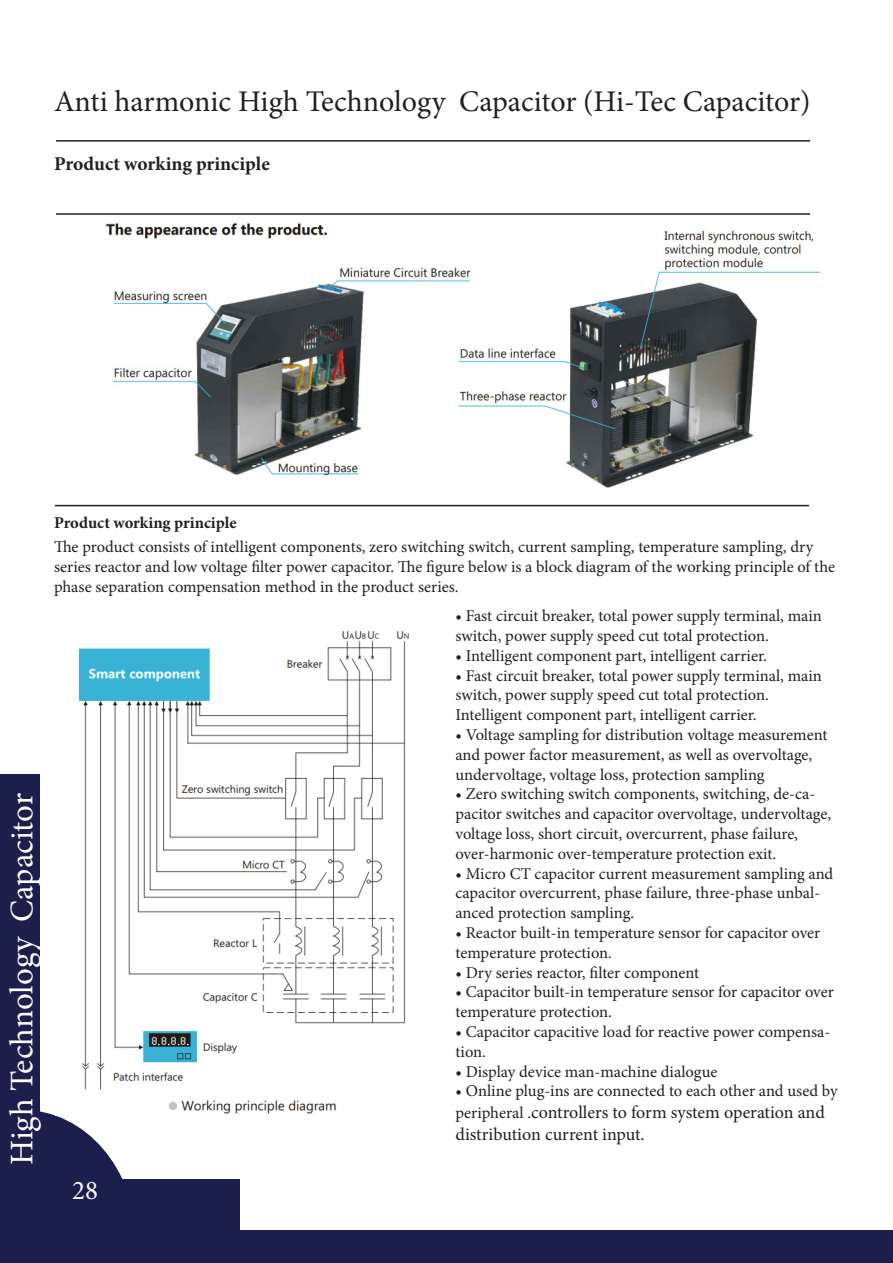
<style>
.page{position:relative;width:893px;height:1263px;background:#fff}
.page>*{position:absolute;margin:0;border:0;box-sizing:border-box;transform-origin:0 0}
.t1{font:33px "Minion Pro";color:#fff}
.t2{font:30px "Minion Pro";letter-spacing:-.005em;color:#231f20}
.t3{font:27px "Minion Pro";color:#fff}
.t4{font:700 19.5px "Minion Pro";color:#231f20}
.t5{font:18px/21.6px "Minion Pro";letter-spacing:-.005em;color:#231f20}
.t6{font:16.5px/19.8px "Minion Pro";letter-spacing:-.005em;color:#231f20}
.t7{font:700 16.5px "Minion Pro";color:#231f20}
.s1{font-size:16.5px}
</style>
<div class="page">
<svg style="left:0;top:1111px;width:123px;height:119px"></svg>
<div style="left:0;top:1230px;width:893px;height:33px;background:#1c1e4c"></div>
<div style="left:0;top:774px;width:40px;height:451px;background:#1c1e4c"></div>
<div style="left:72px;top:1179px;width:168px;height:70px;background:#1c1e4c"></div>
<hr style="left:56px;top:140px;width:754px;height:2px;background:#231f20">
<hr style="left:56px;top:213px;width:754px;height:2px;background:#231f20">
<img style="left:105px;top:223px;width:716px;height:265px">
<hr style="left:55px;top:505px;width:754px;height:1px;background:#231f20">
<img style="left:55px;top:630px;width:354px;height:485px">
<p class="t2" style="left:54px;top:81px;width:758px">Anti harmonic High Technology Capacitor (Hi-Tec Capacitor)</p>
<p class="t4" style="left:54px;top:150px;width:217px">Product working principle</p>
<p class="t1" style="left:0;top:1165px;width:374px;rotate:-90deg">High Technology Capacitor</p>
<p class="t7" style="left:54px;top:511px;width:184px">Product working principle</p>
<p class="t6" style="left:54px;top:537px;width:783px">The product consists of intelligent components, zero switching switch, current sampling, temperature sampling, dry series reactor and low voltage filter power capacitor. The figure below is a block diagram of the working principle of the phase separation compensation method in the product series.</p>
<h3 class="t3" style="left:72px;top:1172px;width:27px">28</h3>
<p class="t6" style="left:455px;top:606px;width:368px">• Fast circuit breaker, total power supply terminal, main switch, power supply speed cut total protection.</p>
<p class="t6" style="left:455px;top:646px;width:313px">• Intelligent component part, intelligent carrier.</p>
<p class="t6" style="left:455px;top:665px;width:368px">• Fast circuit breaker, total power supply terminal, main switch, power supply speed cut total protection.</p>
<p class="t6" style="left:455px;top:705px;width:303px">Intelligent component part, intelligent carrier.</p>
<p class="t6" style="left:455px;top:725px;width:373px">• Voltage sampling for distribution voltage measurement and power factor measurement, as well as overvoltage, undervoltage, voltage loss, protection sampling</p>
<p class="t6" style="left:455px;top:784px;width:377px">• Zero switching switch components, switching, de-ca&shy;pacitor switches and capacitor overvoltage, undervoltage, voltage loss, short circuit, overcurrent, phase failure, over-harmonic over-temperature protection exit.</p>
<p class="t6" style="left:455px;top:863px;width:379px">• Micro CT capacitor current measurement sampling and capacitor overcurrent, phase failure, three-phase unbal&shy;anced protection sampling.</p>
<p class="t6" style="left:455px;top:923px;width:366px">• Reactor built-in temperature sensor for capacitor over temperature protection.</p>
<p class="t6" style="left:455px;top:962px;width:245px">• Dry series reactor, filter component</p>
<p class="t6" style="left:455px;top:982px;width:380px">• Capacitor built-in temperature sensor for capacitor over temperature protection.</p>
<p class="t6" style="left:455px;top:1022px;width:376px">• Capacitor capacitive load for reactive power compensa&shy;tion.</p>
<p class="t6" style="left:455px;top:1061px;width:263px">• Display device man-machine dialogue</p>
<p class="t6" style="left:455px;top:1081px;width:384px">• Online plug-ins are connected to each other and used by</p>
<p class="t5" style="left:455px;top:1101px;width:371px"><span class="s1">peripheral .</span>controllers to form system operation and distribution current input.</p>
</div>
